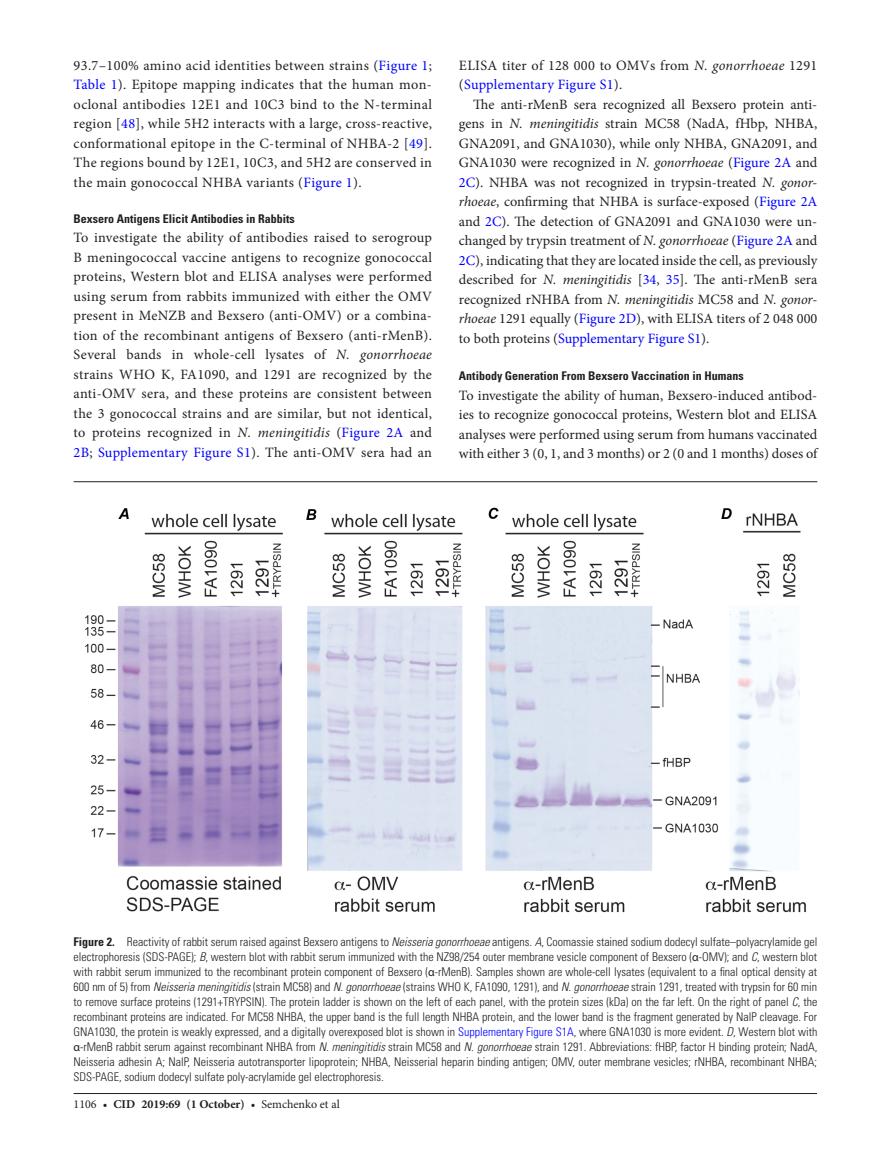
<style>
.page{position:relative;width:891px;height:1174px;background:#fff}
.page>*{position:absolute;margin:0;border:0;box-sizing:border-box;transform-origin:0 0}
.t1{font:14.25px/19.5px "Minion Pro";letter-spacing:.01em;color:#231f20;text-align:justify}
.t2{font:300 condensed 12px/15px "Univers LT Std";color:#231f20;text-align:justify}
.t3{font:700 condensed 12px "Univers LT Std";color:#231f20}
.t4{font:700 12px "Minion Pro";color:#231f20}
.s1{color:#00f}
.s2{font-style:italic}
.s3{font-weight:700}
.s4{font-family:"Myriad Pro";font-weight:400;font-stretch:normal}
.s5{font-weight:400}
</style>
<div class="page">
<hr style="left:74px;top:1093px;width:743px;height:1px;background:#231f20">
<hr style="left:74px;top:481px;width:743px;height:1px;background:#231f20">
<img style="left:85px;top:507px;width:721px;height:406px">
<p class="t1" style="left:74px;top:55px;width:360px">93.7–100% amino acid identities between strains (<span class="s1">Figure 1</span>; <span class="s1">Table 1</span>). Epitope mapping indicates that the human mon&shy;oclonal antibodies 12E1 and 10C3 bind to the N-terminal region [<span class="s1">48</span>], while 5H2 interacts with a large, cross-reactive, conformational epitope in the C-terminal of NHBA-2 [<span class="s1">49</span>].<br>The regions bound by 12E1, 10C3, and 5H2 are conserved in the main gonococcal NHBA variants (<span class="s1">Figure 1</span>).</p>
<p class="t3" style="left:74px;top:211px;width:223px">Bexsero Antigens Elicit Antibodies in Rabbits</p>
<p class="t1" style="left:74px;top:228px;width:360px">To investigate the ability of antibodies raised to serogroup B meningococcal vaccine antigens to recognize gonococcal proteins, Western blot and ELISA analyses were performed using serum from rabbits immunized with either the OMV present in MeNZB and Bexsero (anti-OMV) or a combina&shy;tion of the recombinant antigens of Bexsero (anti-rMenB).<br>Several bands in whole-cell lysates of <span class="s2">N. gonorrhoeae </span>strains WHO K, FA1090, and 1291 are recognized by the anti-OMV sera, and these proteins are consistent between the 3 gonococcal strains and are similar, but not identical, to proteins recognized in <span class="s2">N. meningitidis</span> (<span class="s1">Figure 2A</span> and <span class="s1">2B</span>; <span class="s1">Supplementary Figure S1</span>). The anti-OMV sera had an</p>
<p class="t1" style="left:459px;top:55px;width:360px">ELISA titer of 128 000 to OMVs from <span class="s2">N. gonorrhoeae</span> 1291 (<span class="s1">Supplementary Figure S1</span>).</p>
<p class="t1" style="left:459px;top:94px;width:360px;text-indent:14px">The anti-rMenB sera recognized all Bexsero protein anti&shy;gens in <span class="s2">N. meningitidis</span> strain MC58 (NadA, fHbp, NHBA, GNA2091, and GNA1030), while only NHBA, GNA2091, and GNA1030 were recognized in <span class="s2">N. gonorrhoeae</span> (<span class="s1">Figure 2A</span> and <span class="s1">2C</span>). NHBA was not recognized in trypsin-treated <span class="s2">N. gonor&shy;rhoeae</span>, confirming that NHBA is surface-exposed (<span class="s1">Figure 2A </span>and <span class="s1">2C</span>). The detection of GNA2091 and GNA1030 were un&shy;changed by trypsin treatment of <span class="s2">N. gonorrhoeae</span> (<span class="s1">Figure 2A</span> and <span class="s1">2C</span>), indicating that they are located inside the cell, as previously described for <span class="s2">N. meningitidis</span> [<span class="s1">34</span>, <span class="s1">35</span>]. The anti-rMenB sera recognized rNHBA from <span class="s2">N. meningitidis</span> MC58 and <span class="s2">N. gonor&shy;rhoeae</span> 1291 equally (<span class="s1">Figure 2D</span>), with ELISA titers of 2 048 000 to both proteins (<span class="s1">Supplementary Figure S1</span>).</p>
<p class="t3" style="left:459px;top:369px;width:286px">Antibody Generation From Bexsero Vaccination in Humans</p>
<p class="t1" style="left:459px;top:385px;width:360px">To investigate the ability of human, Bexsero-induced antibod&shy;ies to recognize gonococcal proteins, Western blot and ELISA analyses were performed using serum from humans vaccinated with either 3 (0, 1, and 3 months) or 2 (0 and 1 months) doses of</p>
<p class="t2" style="left:74px;top:935px;width:745px"><span class="s3">Figure 2.</span> Reactivity of rabbit serum raised against Bexsero antigens to <span class="s2">Neisseria gonorrhoeae</span> antigens. <span class="s2">A</span>, Coomassie stained sodium dodecyl sulfate–polyacrylamide gel electrophoresis (SDS-PAGE); <span class="s2">B</span>, western blot with rabbit serum immunized with the NZ98/254 outer membrane vesicle component of Bexsero (<span class="s4">α</span>-OMV); and <span class="s2">C</span>, western blot with rabbit serum immunized to the recombinant protein component of Bexsero (<span class="s4">α</span>-rMenB). Samples shown are whole-cell lysates (equivalent to a final optical density at 600 nm of 5) from <span class="s2">Neisseria meningitidis</span> (strain MC58) and <span class="s2">N. gonorrhoeae</span> (strains WHO K, FA1090, 1291), and <span class="s2">N. gonorrhoeae</span> strain 1291, treated with trypsin for 60 min to remove surface proteins (1291+TRYPSIN). The protein ladder is shown on the left of each panel, with the protein sizes (kDa) on the far left. On the right of panel <span class="s2">C</span>, the recombinant proteins are indicated. For MC58 NHBA, the upper band is the full length NHBA protein, and the lower band is the fragment generated by NalP cleavage. For GNA1030, the protein is weakly expressed, and a digitally overexposed blot is shown in <span class="s1">Supplementary Figure S1A</span>, where GNA1030 is more evident. <span class="s2">D</span>, Western blot with <span class="s4">α</span>-rMenB rabbit serum against recombinant NHBA from <span class="s2">N. meningitidis</span> strain MC58 and <span class="s2">N. gonorrhoeae</span> strain 1291. Abbreviations: fHBP, factor H binding protein; NadA, Neisseria adhesin A; NalP, Neisseria autotransporter lipoprotein; NHBA, Neisserial heparin binding antigen; OMV, outer membrane vesicles; rNHBA, recombinant NHBA; SDS-PAGE, sodium dodecyl sulfate poly-acrylamide gel electrophoresis.</p>
<p class="t4" style="left:74px;top:1095px;width:268px"><span class="s5">1106 •</span> CID 2019:69 (1 October) <span class="s5">• Semchenko et al</span></p>
</div>
